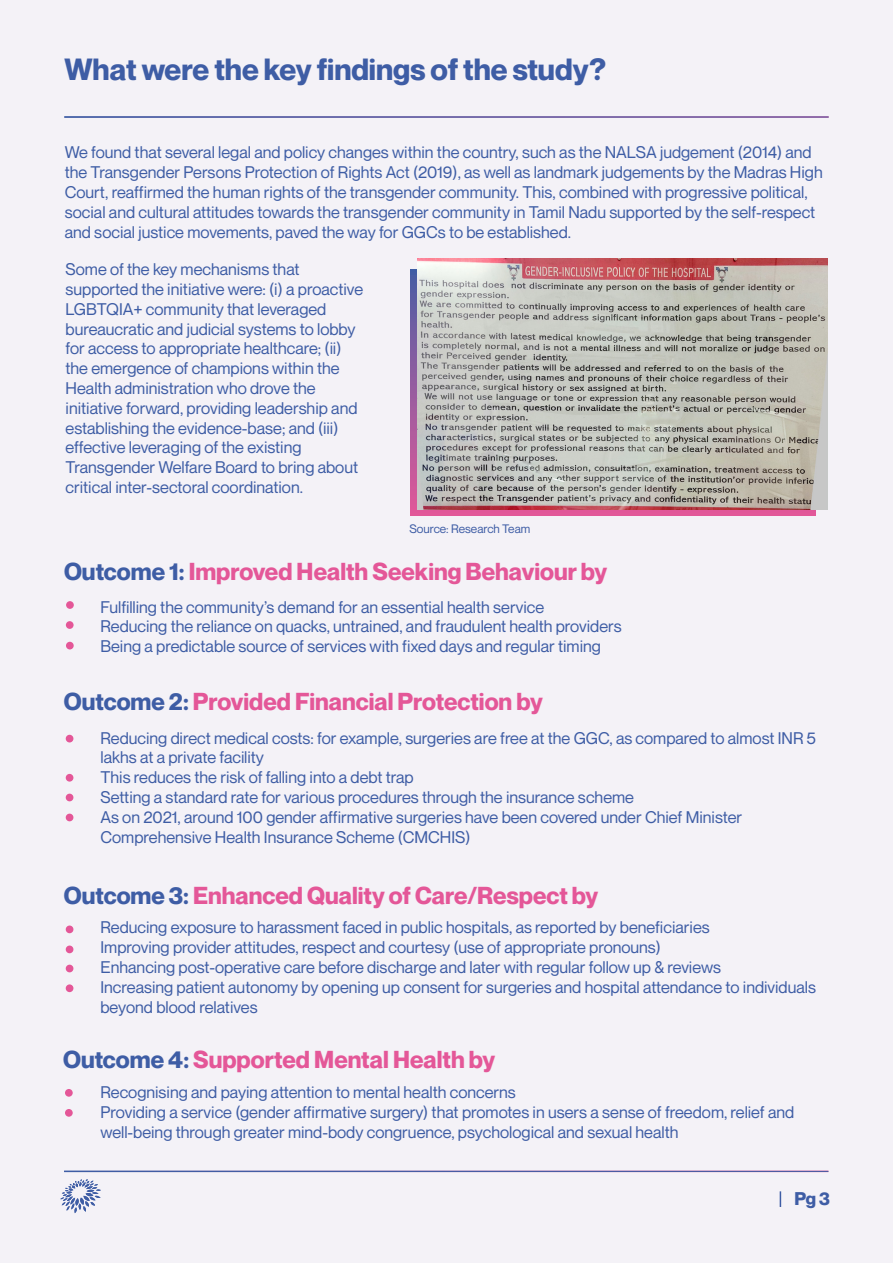
<style>
.page{position:relative;width:893px;height:1263px;background:#f4f2f7}
.page>*{position:absolute;margin:0;border:0;box-sizing:border-box;transform-origin:0 0}
.t1{font:700 30px "Neue Montreal";color:#3e5da5}
.t2{font:700 24px "Neue Montreal";color:#e45798}
.t3{font:700 18px "Neue Montreal";color:#3e5da5}
.t4{font:16.5px/19.8px "Neue Montreal";color:#3e5da5}
.t5{font:12px "Neue Montreal";color:#3e5da5}
.s1{color:#3e5da5}
</style>
<div class="page">
<div style="left:65px;top:1089px;width:8px;height:8px;background:#e45798;border-radius:50%"></div>
<div style="left:65px;top:1109px;width:8px;height:8px;background:#e45798;border-radius:50%"></div>
<div style="left:66px;top:925px;width:7px;height:8px;background:#e45798;border-radius:50%"></div>
<div style="left:66px;top:945px;width:7px;height:8px;background:#e45798;border-radius:50%"></div>
<div style="left:66px;top:965px;width:7px;height:7px;background:#e45798;border-radius:50%"></div>
<div style="left:66px;top:984px;width:7px;height:8px;background:#e45798;border-radius:50%"></div>
<div style="left:66px;top:735px;width:7px;height:7px;background:#e45798;border-radius:50%"></div>
<div style="left:66px;top:814px;width:7px;height:7px;background:#e45798;border-radius:50%"></div>
<div style="left:66px;top:774px;width:7px;height:8px;background:#e45798;border-radius:50%"></div>
<div style="left:66px;top:794px;width:7px;height:7px;background:#e45798;border-radius:50%"></div>
<div style="left:66px;top:601px;width:8px;height:8px;background:#e45798;border-radius:50%"></div>
<div style="left:66px;top:621px;width:8px;height:8px;background:#e45798;border-radius:50%"></div>
<div style="left:66px;top:642px;width:8px;height:7px;background:#e45798;border-radius:50%"></div>
<svg style="left:60px;top:1179px;width:41px;height:34px"></svg>
<svg style="left:780px;top:1191px;width:1px;height:16px"></svg>
<hr style="left:64px;top:1170px;width:764px;height:2px;background:#fff">
<hr style="left:64px;top:116px;width:765px;height:2px;background:#fff">
<div style="left:410px;top:270px;width:406px;height:246px;background:linear-gradient(to bottom,#4a5ea4,#e35999)"></div>
<img style="left:417px;top:258px;width:411px;height:251px">
<h1 class="t1" style="left:64px;top:50px;width:543px">What were the key findings of the study?</h1>
<p class="t4" style="left:65px;top:143px;width:759px">We found that several legal and policy changes within the country, such as the NALSA judgement (2014) and the Transgender Persons Protection of Rights Act (2019), as well as landmark judgements by the Madras High Court, reaffirmed the human rights of the transgender community. This, combined with progressive political, social and cultural attitudes towards the transgender community in Tamil Nadu supported by the self-respect and social justice movements, paved the way for GGCs to be established.</p>
<p class="t4" style="left:66px;top:259px;width:299px">Some of the key mechanisms that supported the initiative were: (i) a proactive LGBTQIA+ community that leveraged bureaucratic and judicial systems to lobby for access to appropriate healthcare; (ii) the emergence of champions within the Health administration who drove the initiative forward, providing leadership and establishing the evidence-base; and (iii) effective leveraging of the existing Transgender Welfare Board to bring about critical inter-sectoral coordination.</p>
<p class="t5" style="left:409px;top:522px;width:122px">Source: Research Team</p>
<h2 class="t2" style="left:64px;top:557px;width:545px"><span class="s1">Outcome 1:</span> Improved Health Seeking Behaviour by</h2>
<p class="t4" style="left:101px;top:597px;width:523px">Fulfilling the community’s demand for an essential health service<br>Reducing the reliance on quacks, untrained, and fraudulent health providers<br>Being a predictable source of services with fixed days and regular timing</p>
<h2 class="t2" style="left:64px;top:687px;width:480px"><span class="s1">Outcome 2:</span> Provided Financial Protection by</h2>
<p class="t4" style="left:101px;top:728px;width:717px">Reducing direct medical costs: for example, surgeries are free at the GGC, as compared to almost INR 5 lakhs at a private facility<br>This reduces the risk of falling into a debt trap<br>Setting a standard rate for various procedures through the insurance scheme<br>As on 2021, around 100 gender affirmative surgeries have been covered under Chief Minister Comprehensive Health Insurance Scheme (CMCHIS)</p>
<h2 class="t2" style="left:64px;top:881px;width:536px"><span class="s1">Outcome 3:</span> Enhanced Quality of Care/Respect by</h2>
<p class="t4" style="left:101px;top:918px;width:717px">Reducing exposure to harassment faced in public hospitals, as reported by beneficiaries<br>Improving provider attitudes, respect and courtesy (use of appropriate pronouns)<br>Enhancing post-operative care before discharge and later with regular follow up &amp; reviews<br>Increasing patient autonomy by opening up consent for surgeries and hospital attendance to individuals beyond blood relatives</p>
<h2 class="t2" style="left:63px;top:1045px;width:434px"><span class="s1">Outcome 4:</span> Supported Mental Health by</h2>
<p class="t4" style="left:101px;top:1083px;width:695px">Recognising and paying attention to mental health concerns<br>Providing a service (gender affirmative surgery) that promotes in users a sense of freedom, relief and well-being through greater mind-body congruence, psychological and sexual health</p>
<p class="t3" style="left:794px;top:1187px;width:37px">Pg 3</p>
</div>
